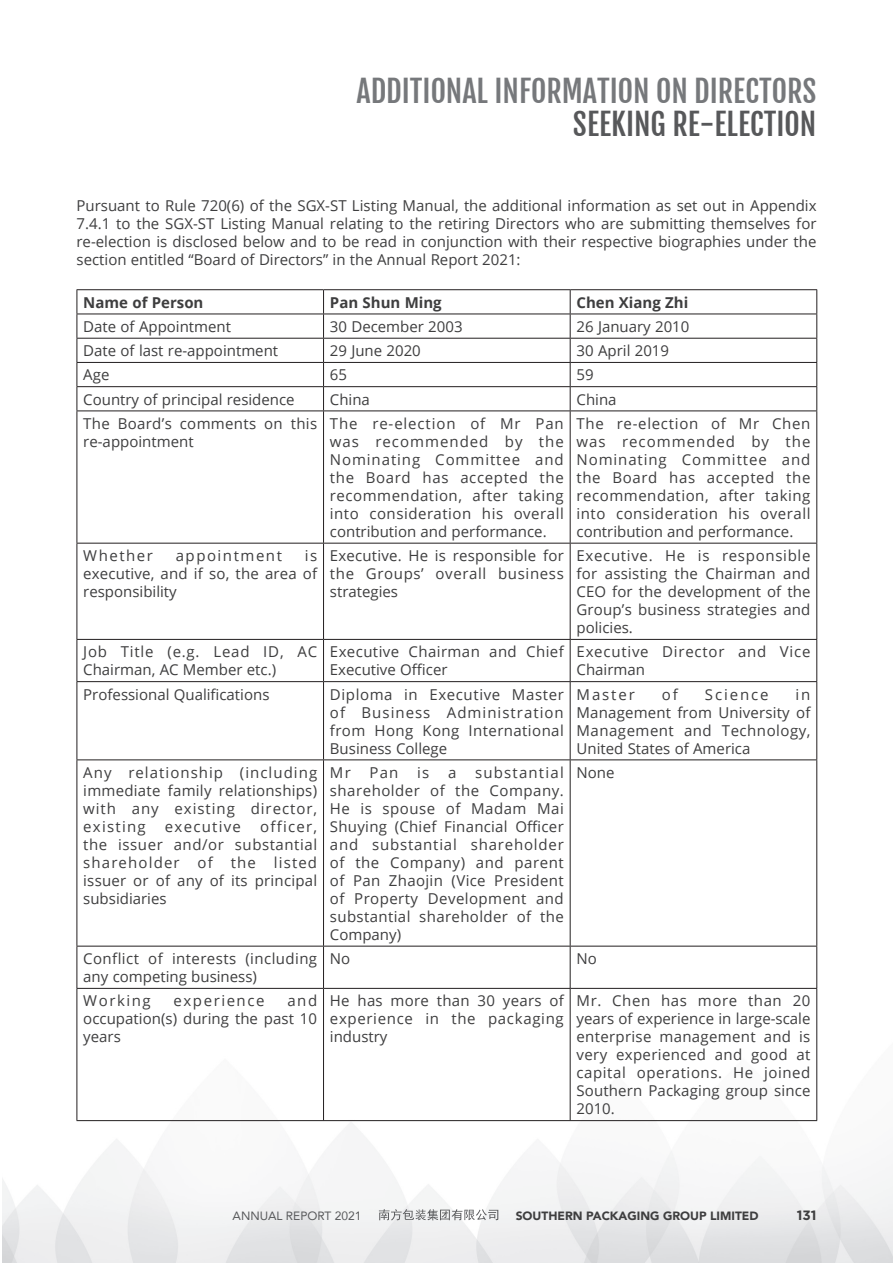
<style>
.page{position:relative;width:893px;height:1263px;background:#fff}
.page>*{position:absolute;margin:0;border:0;box-sizing:border-box;transform-origin:0 0}
.t1{font:30px "Fjalla One";color:#76787b}
.t2{font:30px "Fjalla One";color:#57585a}
.t3{font:15px/18px "Open Sans";letter-spacing:.01em;color:#3e3e3f;text-align:justify}
.t4{font:15px/18px "Open Sans";letter-spacing:.03em;color:#3e3e3f}
.t5{font:700 15px "Open Sans";color:#3e3e3f}
.t6{font:15px/18px "Open Sans";letter-spacing:.05em;color:#3e3e3f}
.t7{font:15px "Open Sans";letter-spacing:.1em;color:#3e3e3f}
.t8{font:15px "Open Sans";letter-spacing:.105em;color:#3e3e3f}
.t9{font:15px "Open Sans";letter-spacing:.085em;color:#3e3e3f}
.t10{font:15px "Open Sans";letter-spacing:.125em;color:#3e3e3f}
.t11{font:700 13.5px "Gotham";color:#3e3e3f}
.t12{font:900 12px "Avenir";color:#3e3e3f}
.t13{font:12px "Avenir";color:#57585a}
</style>
<div class="page">
<img style="left:2px;top:289px;width:891px;height:974px">
<svg style="left:379px;top:1209px;width:119px;height:11px"></svg>
<hr style="left:77px;top:289px;width:247px;height:1px;background:#231f20">
<hr style="left:324px;top:289px;width:246px;height:1px;background:#231f20">
<hr style="left:570px;top:289px;width:247px;height:1px;background:#231f20">
<hr style="left:77px;top:314px;width:247px;height:1px;background:#231f20">
<hr style="left:324px;top:314px;width:246px;height:1px;background:#231f20">
<hr style="left:570px;top:314px;width:247px;height:1px;background:#231f20">
<hr style="left:77px;top:338px;width:247px;height:1px;background:#231f20">
<hr style="left:324px;top:338px;width:246px;height:1px;background:#231f20">
<hr style="left:570px;top:338px;width:247px;height:1px;background:#231f20">
<hr style="left:77px;top:362px;width:247px;height:1px;background:#231f20">
<hr style="left:324px;top:362px;width:246px;height:1px;background:#231f20">
<hr style="left:570px;top:362px;width:247px;height:1px;background:#231f20">
<hr style="left:77px;top:386px;width:247px;height:1px;background:#231f20">
<svg style="left:77px;top:290px;width:1px;height:120px"></svg>
<hr style="left:324px;top:386px;width:246px;height:1px;background:#231f20">
<svg style="left:323px;top:290px;width:1px;height:120px"></svg>
<hr style="left:570px;top:386px;width:247px;height:1px;background:#231f20">
<svg style="left:570px;top:290px;width:1px;height:120px"></svg>
<svg style="left:816px;top:290px;width:1px;height:120px"></svg>
<hr style="left:77px;top:410px;width:247px;height:1px;background:#231f20">
<hr style="left:77px;top:411px;width:1px;height:132px;background:#231f20">
<hr style="left:324px;top:410px;width:246px;height:1px;background:#231f20">
<hr style="left:323px;top:411px;width:1px;height:132px;background:#231f20">
<hr style="left:570px;top:410px;width:247px;height:1px;background:#231f20">
<hr style="left:570px;top:411px;width:1px;height:132px;background:#231f20">
<hr style="left:816px;top:411px;width:1px;height:132px;background:#231f20">
<hr style="left:77px;top:543px;width:247px;height:1px;background:#231f20">
<hr style="left:77px;top:543px;width:1px;height:96px;background:#231f20">
<hr style="left:324px;top:543px;width:246px;height:1px;background:#231f20">
<hr style="left:323px;top:543px;width:1px;height:96px;background:#231f20">
<hr style="left:570px;top:543px;width:247px;height:1px;background:#231f20">
<hr style="left:570px;top:543px;width:1px;height:96px;background:#231f20">
<hr style="left:816px;top:543px;width:1px;height:96px;background:#231f20">
<hr style="left:77px;top:639px;width:247px;height:1px;background:#231f20">
<hr style="left:77px;top:640px;width:1px;height:41px;background:#231f20">
<hr style="left:324px;top:639px;width:246px;height:1px;background:#231f20">
<hr style="left:323px;top:640px;width:1px;height:41px;background:#231f20">
<hr style="left:570px;top:639px;width:247px;height:1px;background:#231f20">
<hr style="left:570px;top:640px;width:1px;height:41px;background:#231f20">
<hr style="left:816px;top:640px;width:1px;height:41px;background:#231f20">
<hr style="left:77px;top:681px;width:247px;height:1px;background:#231f20">
<hr style="left:77px;top:682px;width:1px;height:77px;background:#231f20">
<hr style="left:324px;top:681px;width:246px;height:1px;background:#231f20">
<hr style="left:323px;top:682px;width:1px;height:77px;background:#231f20">
<hr style="left:570px;top:681px;width:247px;height:1px;background:#231f20">
<hr style="left:570px;top:682px;width:1px;height:77px;background:#231f20">
<hr style="left:816px;top:682px;width:1px;height:77px;background:#231f20">
<hr style="left:77px;top:759px;width:247px;height:1px;background:#231f20">
<hr style="left:77px;top:760px;width:1px;height:186px;background:#231f20">
<hr style="left:324px;top:759px;width:246px;height:1px;background:#231f20">
<hr style="left:323px;top:760px;width:1px;height:186px;background:#231f20">
<hr style="left:570px;top:759px;width:247px;height:1px;background:#231f20">
<hr style="left:570px;top:760px;width:1px;height:186px;background:#231f20">
<hr style="left:816px;top:760px;width:1px;height:186px;background:#231f20">
<hr style="left:77px;top:946px;width:247px;height:1px;background:#231f20">
<hr style="left:77px;top:946px;width:1px;height:42px;background:#231f20">
<hr style="left:324px;top:946px;width:246px;height:1px;background:#231f20">
<hr style="left:323px;top:946px;width:1px;height:42px;background:#231f20">
<hr style="left:570px;top:946px;width:247px;height:1px;background:#231f20">
<hr style="left:570px;top:946px;width:1px;height:42px;background:#231f20">
<hr style="left:816px;top:946px;width:1px;height:42px;background:#231f20">
<hr style="left:77px;top:988px;width:247px;height:1px;background:#231f20">
<hr style="left:77px;top:989px;width:1px;height:131px;background:#231f20">
<hr style="left:324px;top:988px;width:246px;height:1px;background:#231f20">
<hr style="left:323px;top:989px;width:1px;height:131px;background:#231f20">
<hr style="left:570px;top:988px;width:247px;height:1px;background:#231f20">
<hr style="left:570px;top:989px;width:1px;height:131px;background:#231f20">
<hr style="left:816px;top:989px;width:1px;height:131px;background:#231f20">
<hr style="left:77px;top:1120px;width:740px;height:1px;background:#231f20">
<h1 class="t1" style="left:357px;top:73px;width:461px">ADDITIONAL INFORMATION ON DIRECTORS</h1>
<h1 class="t2" style="left:573px;top:106px;width:245px">SEEKING RE-ELECTION</h1>
<p class="t3" style="left:77px;top:196px;width:741px">Pursuant to Rule 720(6) of the SGX-ST Listing Manual, the additional information as set out in Appendix 7.4.1 to the SGX-ST Listing Manual relating to the retiring Directors who are submitting themselves for re-election is disclosed below and to be read in conjunction with their respective biographies under the section entitled “Board of Directors” in the Annual Report 2021:</p>
<p class="t5" style="left:83px;top:292px;width:122px">Name of Person</p>
<p class="t5" style="left:330px;top:292px;width:113px">Pan Shun Ming</p>
<p class="t5" style="left:577px;top:292px;width:113px">Chen Xiang Zhi</p>
<p class="t3" style="left:83px;top:317px;width:149px">Date of Appointment</p>
<p class="t3" style="left:330px;top:317px;width:134px">30 December 2003</p>
<p class="t3" style="left:577px;top:317px;width:114px">26 January 2010</p>
<p class="t3" style="left:83px;top:341px;width:196px">Date of last re-appointment</p>
<p class="t3" style="left:330px;top:341px;width:92px">29 June 2020</p>
<p class="t3" style="left:577px;top:341px;width:94px">30 April 2019</p>
<p class="t3" style="left:83px;top:365px;width:28px">Age</p>
<p class="t3" style="left:330px;top:365px;width:19px">65</p>
<p class="t3" style="left:577px;top:365px;width:19px">59</p>
<p class="t3" style="left:83px;top:390px;width:213px">Country of principal residence</p>
<p class="t3" style="left:330px;top:390px;width:42px">China</p>
<p class="t3" style="left:577px;top:390px;width:42px">China</p>
<p class="t3" style="left:83px;top:414px;width:235px">The Board’s comments on this re-appointment</p>
<p class="t3" style="left:330px;top:414px;width:235px">The re-election of Mr Pan was recommended by the Nominating Committee and the Board has accepted the recommendation, after taking into consideration his overall contribution and performance.</p>
<p class="t3" style="left:577px;top:414px;width:235px">The re-election of Mr Chen was recommended by the Nominating Committee and the Board has accepted the recommendation, after taking into consideration his overall contribution and performance.</p>
<p class="t7" style="left:83px;top:545px;width:71px">Whether</p>
<p class="t7" style="left:176px;top:545px;width:108px">appointment</p>
<p class="t3" style="left:83px;top:546px;width:235px;text-indent:221px">is executive, and if so, the area of responsibility</p>
<p class="t3" style="left:330px;top:546px;width:235px">Executive. He is responsible for the Groups’ overall business strategies</p>
<p class="t3" style="left:577px;top:546px;width:235px">Executive. He is responsible for assisting the Chairman and CEO for the development of the Group’s business strategies and policies.</p>
<p class="t3" style="left:83px;top:642px;width:235px">Job Title (e.g. Lead ID, AC<br>Chairman, AC Member etc.)</p>
<p class="t4" style="left:330px;top:642px;width:235px">Executive Chairman and Chief<br>Executive Officer</p>
<p class="t6" style="left:577px;top:642px;width:235px">Executive Director and Vice<br>Chairman</p>
<p class="t3" style="left:83px;top:685px;width:188px">Professional Qualifications</p>
<p class="t3" style="left:330px;top:685px;width:235px">Diploma in Executive Master of Business Administration from Hong Kong International Business College</p>
<p class="t3" style="left:577px;top:685px;width:60px">Master</p>
<p class="t3" style="left:662px;top:685px;width:18px">of</p>
<p class="t10" style="left:705px;top:683px;width:65px">Science</p>
<p class="t3" style="left:577px;top:685px;width:235px;text-indent:219px">in Management from University of Management and Technology, United States of America</p>
<p class="t3" style="left:83px;top:763px;width:235px">Any relationship (including immediate family relationships) with any existing director, existing</p>
<p class="t3" style="left:83px;top:817px;width:235px;text-indent:177px">officer, the issuer and/or substantial shareholder of the listed issuer or of any of its principal subsidiaries</p>
<p class="t9" style="left:165px;top:816px;width:77px">executive</p>
<p class="t3" style="left:330px;top:763px;width:235px">Mr Pan is a substantial shareholder of the Company.<br>He is spouse of Madam Mai Shuying (Chief Financial Officer and substantial shareholder of the Company) and parent of Pan Zhaojin (Vice President of Property Development and substantial shareholder of the Company)</p>
<p class="t3" style="left:577px;top:763px;width:39px">None</p>
<p class="t3" style="left:83px;top:949px;width:235px">Conflict of interests (including any competing business)</p>
<p class="t3" style="left:330px;top:949px;width:22px">No</p>
<p class="t3" style="left:577px;top:949px;width:22px">No</p>
<p class="t8" style="left:83px;top:990px;width:69px">Working</p>
<p class="t8" style="left:174px;top:990px;width:92px">experience</p>
<p class="t3" style="left:83px;top:991px;width:235px;text-indent:204px">and occupation(s) during the past 10 years</p>
<p class="t3" style="left:330px;top:991px;width:235px">He has more than 30 years of experience in the packaging industry</p>
<p class="t3" style="left:577px;top:991px;width:235px">Mr. Chen has more than 20 years of experience in large-scale enterprise management and is very experienced and good at capital operations. He joined Southern Packaging group since 2010.</p>
<p class="t13" style="left:233px;top:1208px;width:130px">ANNUAL REPORT 2021</p>
<p class="t12" style="left:516px;top:1208px;width:244px">SOUTHERN PACKAGING GROUP LIMITED</p>
<p class="t11" style="left:797px;top:1211px;width:21px">131</p>
</div>
